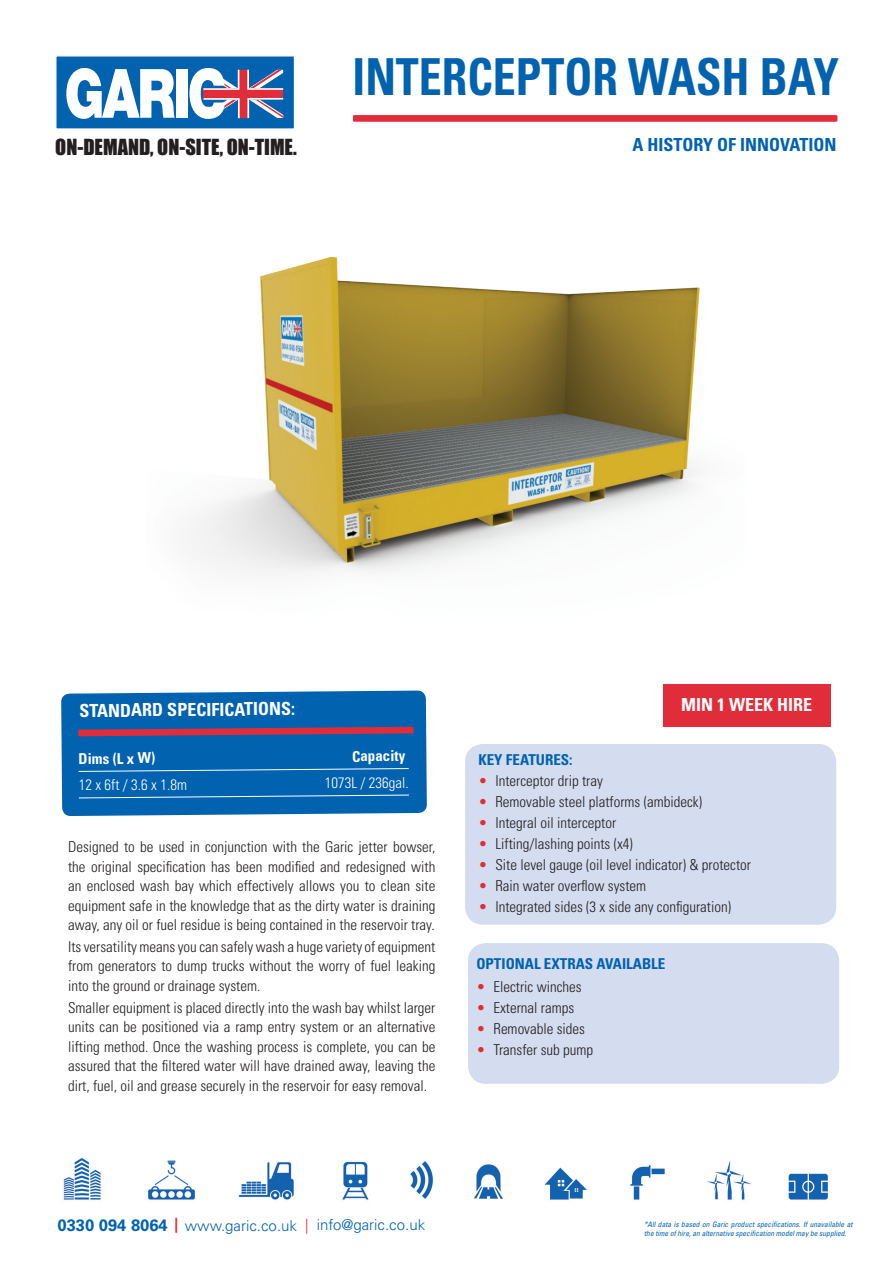
<style>
.page{position:relative;width:893px;height:1263px;background:#fff}
.page>*{position:absolute;margin:0;border:0;box-sizing:border-box;transform-origin:0 0}
.t1{font:700 condensed 51px "Univers";color:#0162b0;scale:.9 1}
.t2{font:20.4px "Impact";color:#231f20}
.t3{font:700 condensed 18px "Univers";letter-spacing:-.01em;color:#fff}
.t4{font:700 condensed 18px "Univers";color:#0162b0}
.Main_text{font:300 condensed 15px/19.5px "Univers";color:#231f20;text-align:justify}
.bulleted_text{font:300 condensed 15px "Univers";color:#231f20}
.t5{font:300 15px "Univers";color:#0162b0}
.bulleted_text-2{font:700 condensed 15px "Univers";color:#0162b0}
.tabel_no_underline{font:300 condensed 15px "Univers";color:#fff}
.table_bold{font:700 condensed 15px "Univers";color:#fff}
.t6{font:italic condensed 7.5px/9px "Univers";color:#0162b0}
.s1{color:#e02d39}
.s2{font-weight:700;font-size:16.5px}
.s3{font-weight:700;font-stretch:condensed;color:#e02d39}
</style>
<div class="page">
<div style="left:55px;top:55px;width:240px;height:75px;background:#0162b0;border:1px solid #fff"></div>
<svg style="left:66px;top:68px;width:109px;height:51px"></svg>
<div style="left:176px;top:69px;width:11px;height:49px;background:#fff"></div>
<svg style="left:189px;top:68px;width:94px;height:51px"></svg>
<img style="left:63px;top:1158px;width:765px;height:42px">
<div style="left:353px;top:115px;width:484px;height:7px;background:#e02d39"></div>
<img style="left:187px;top:257px;width:513px;height:317px">
<div style="left:663px;top:685px;width:168px;height:42px;background:#e02d39"></div>
<div style="left:465px;top:744px;width:371px;height:180px;background:#d4dcef;border-radius:18px"></div>
<div style="left:468px;top:943px;width:371px;height:141px;background:#d4dcef;border-radius:18px"></div>
<div style="left:61px;top:690px;width:366px;height:126px;background:#0162b0"></div>
<svg style="left:78px;top:727px;width:336px;height:9px;background:#a53a58"></svg>
<svg style="left:78px;top:768px;width:331px;height:4px"></svg>
<svg style="left:79px;top:795px;width:330px;height:3px"></svg>
<h2 class="t2" style="left:55px;top:131px;width:243px">ON-DEMAND, ON-SITE, ON-TIME.</h2>
<p class="t1" style="left:353px;top:45px;width:542px">INTERCEPTOR WASH BAY</p>
<p class="t4" style="left:632px;top:134px;width:206px">A HISTORY OF INNOVATION</p>
<p class="t3" style="left:79px;top:698px;width:218px">STANDARD SPECIFICATIONS:</p>
<p class="table_bold" style="left:78px;top:750px;width:78px;rotate:-1deg">Dims (L x W)</p>
<p class="table_bold" style="left:352px;top:747px;width:55px;rotate:-1deg">Capacity</p>
<p class="tabel_no_underline" style="left:79px;top:777px;width:110px;rotate:-1deg">12 x 6ft / 3.6 x 1.8m</p>
<p class="tabel_no_underline" style="left:324px;top:774px;width:86px;rotate:-1deg">1073L / 236gal.</p>
<p class="Main_text" style="left:68px;top:837px;width:369px">Designed to be used in conjunction with the Garic jetter bowser, the original specification has been modified and redesigned with an enclosed wash bay which effectively allows you to clean site equipment safe in the knowledge that as the dirty water is draining away, any oil or fuel residue is being contained in the reservoir tray.</p>
<p class="Main_text" style="left:68px;top:937px;width:369px">Its versatility means you can safely wash a huge variety of equipment from generators to dump trucks without the worry of fuel leaking into the ground or drainage system.</p>
<p class="Main_text" style="left:68px;top:997px;width:369px">Smaller equipment is placed directly into the wash bay whilst larger units can be positioned via a ramp entry system or an alternative lifting method. Once the washing process is complete, you can be assured that the filtered water will have drained away, leaving the dirt, fuel, oil and grease securely in the reservoir for easy removal.</p>
<p class="t3" style="left:681px;top:694px;width:133px">MIN 1 WEEK HIRE</p>
<p class="bulleted_text-2" style="left:478px;top:751px;width:96px">KEY FEATURES:</p>
<p class="bulleted_text" style="left:478px;top:772px;width:126px"><span class="s1">•</span> Interceptor drip tray</p>
<p class="bulleted_text" style="left:478px;top:793px;width:225px"><span class="s1">•</span> Removable steel platforms (ambideck)</p>
<p class="bulleted_text" style="left:478px;top:814px;width:139px"><span class="s1">•</span> Integral oil interceptor</p>
<p class="bulleted_text" style="left:478px;top:835px;width:156px"><span class="s1">•</span> Lifting/lashing points (x4)</p>
<p class="bulleted_text" style="left:478px;top:856px;width:274px"><span class="s1">•</span> Site level gauge (oil level indicator) &amp; protector</p>
<p class="bulleted_text" style="left:478px;top:877px;width:169px"><span class="s1">•</span> Rain water overflow system</p>
<p class="bulleted_text" style="left:478px;top:898px;width:254px"><span class="s1">•</span> Integrated sides (3 x side any configuration)</p>
<p class="bulleted_text-2" style="left:476px;top:955px;width:190px">OPTIONAL EXTRAS AVAILABLE</p>
<p class="bulleted_text" style="left:476px;top:978px;width:107px"><span class="s1">•</span> Electric winches</p>
<p class="bulleted_text" style="left:476px;top:999px;width:99px"><span class="s1">•</span> External ramps</p>
<p class="bulleted_text" style="left:476px;top:1020px;width:110px"><span class="s1">•</span> Removable sides</p>
<p class="bulleted_text" style="left:476px;top:1041px;width:118px"><span class="s1">•</span> Transfer sub pump</p>
<p class="t5" style="left:58px;top:1216px;width:369px"><span class="s2">0330 094 8064</span> <span class="s3">|</span> www.garic.co.uk <span class="s1">|</span> info@garic.co.uk</p>
<p class="t6" style="left:644px;top:1220px;width:210px">*All data is based on Garic product specifications. If unavailable at the time of hire, an alternative specification model may be supplied.</p>
</div>
